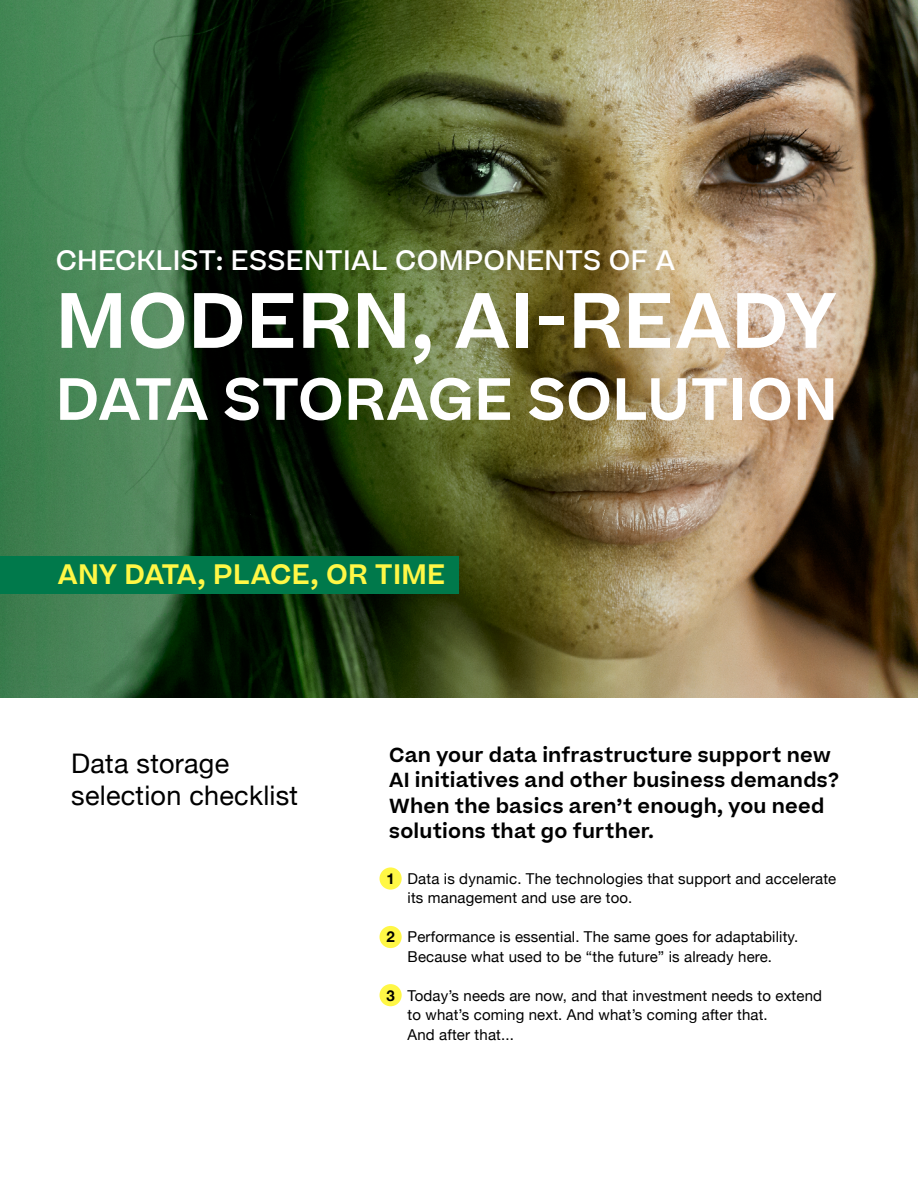
<style>
.page{position:relative;width:918px;height:1188px;background:#fff}
.page>*{position:absolute;margin:0;border:0;box-sizing:border-box;transform-origin:0 0}
.t1{font:600 75px "Beatrice";letter-spacing:.01em;color:#fff}
.t2{font:600 57px "Beatrice";letter-spacing:.005em;color:#fff}
.t3{font:500 27px "Beatrice";letter-spacing:.01em;color:#fff}
.t4{font:27px/32.4px "Helvetica Neue";letter-spacing:.01em;color:#000}
.t5{font:600 27px "Beatrice";letter-spacing:.01em;color:#fff746}
.t6{font:600 19.5px/25.5px "Beatrice";letter-spacing:.01em;color:#000}
.t7{font:15px/19.5px "Helvetica Neue";letter-spacing:.01em;color:#000}
.t8{font:700 15px "Helvetica Neue";color:#000}
</style>
<div class="page">
<img style="left:0;top:0;width:918px;height:698px">
<div style="left:380px;top:867px;width:22px;height:23px;background:#fff746;border-radius:50%"></div>
<div style="left:380px;top:926px;width:22px;height:22px;background:#fff746;border-radius:50%"></div>
<div style="left:380px;top:984px;width:22px;height:22px;background:#fff746;border-radius:50%"></div>
<div style="left:0;top:556px;width:458px;height:37px;background:#00794b"></div>
<h3 class="t3" style="left:56px;top:239px;width:621px">CHECKLIST: ESSENTIAL COMPONENTS OF A</h3>
<h1 class="t1" style="left:56px;top:262px;width:781px">MODERN, AI-READY</h1>
<h2 class="t2" style="left:56px;top:354px;width:783px">DATA STORAGE SOLUTION</h2>
<h3 class="t5" style="left:58px;top:553px;width:389px">ANY DATA, PLACE, OR TIME</h3>
<h3 class="t4" style="left:71px;top:749px;width:228px">Data storage selection checklist</h3>
<h3 class="t6" style="left:389px;top:741px;width:452px">Can your data infrastructure support new AI initiatives and other business demands?<br>When the basics aren’t enough, you need solutions that go further.</h3>
<p class="t7" style="left:408px;top:869px;width:430px">Data is dynamic. The technologies that support and accelerate its management and use are too.</p>
<p class="t7" style="left:408px;top:928px;width:392px">Performance is essential. The same goes for adaptability.<br>Because what used to be “the future” is already here.</p>
<p class="t7" style="left:408px;top:986px;width:416px">Today’s needs are now, and that investment needs to extend to what’s coming next. And what’s coming after that.<br>And after that...</p>
<p class="t8" style="left:386px;top:867px;width:10px">1</p>
<p class="t8" style="left:386px;top:925px;width:10px">2</p>
<p class="t8" style="left:386px;top:983px;width:10px">3</p>
</div>
